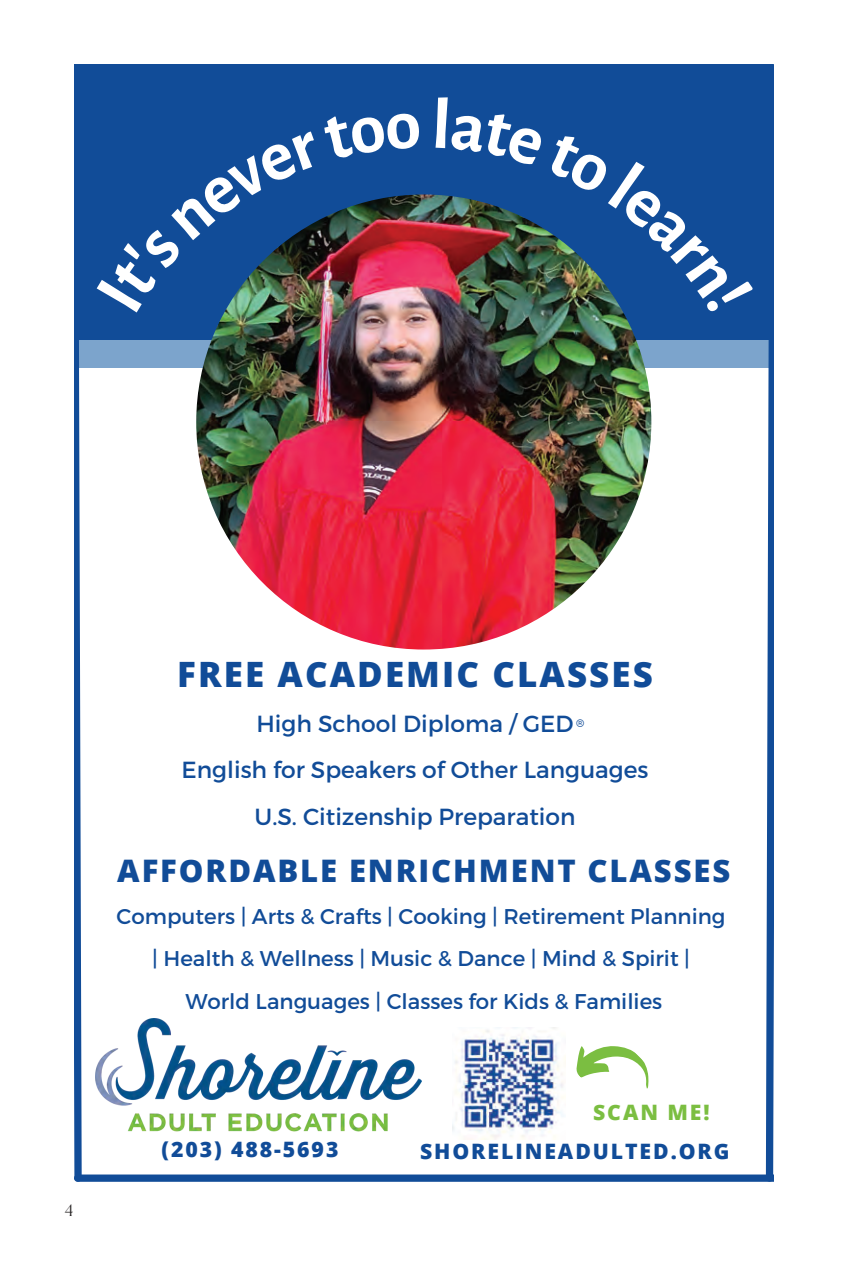
<style>
.page{position:relative;width:850px;height:1282px;background:#fff}
.page>*{position:absolute;margin:0;border:0;box-sizing:border-box;transform-origin:0 0}
.t1{font:800 35px "Open Sans";letter-spacing:.06em;color:#114c98}
.t2{font:800 31px "Open Sans";letter-spacing:.06em;color:#114c98}
.t3{font:23.2px/46.6px "Montserrat";color:#114c98;text-align:center}
.t4{font:21.4px/42.2px "Montserrat";color:#114c98;text-align:center}
.t5{font:800 21.2px "Open Sans";letter-spacing:.09em;color:#114c98}
.t6{font:800 21.2px "Open Sans";letter-spacing:.09em;color:#7bbe41}
.t7{font:16px "Orpheus Pro";color:#231f20}
.t8{font:11px "Montserrat";color:#114c98}
</style>
<div class="page">
<div style="left:74px;top:64px;width:699px;height:304px;background:#7ca4cc"></div>
<div style="left:74px;top:64px;width:699px;height:276px;background:#114c98"></div>
<img style="left:196px;top:194px;width:455px;height:455px;border-radius:227px">
<img style="left:95px;top:1018px;width:326px;height:114px">
<svg style="left:74px;top:340px;width:8px;height:841px"></svg>
<svg style="left:765px;top:340px;width:8px;height:834px"></svg>
<div style="left:78px;top:1174px;width:695px;height:7px;background:#114c98"></div>
<img style="left:453px;top:1027px;width:111px;height:112px">
<svg style="left:576px;top:1046px;width:72px;height:42px"></svg>
<img style="left:224px;top:194px;width:196px;height:118px">
<img style="left:435px;top:194px;width:189px;height:120px">
<p class="t7" style="left:65px;top:1200px;width:10px">4</p>
<p class="t1" style="left:177px;top:647px;width:477px">FREE ACADEMIC CLASSES</p>
<p class="t3" style="left:181px;top:700px;width:468px">High School Diploma / GED<br>English for Speakers of Other Languages<br>U.S. Citizenship Preparation</p>
<p class="t2" style="left:117px;top:847px;width:614px">AFFORDABLE ENRICHMENT CLASSES</p>
<p class="t4" style="left:117px;top:895px;width:610px">Computers | Arts &amp; Crafts | Cooking | Retirement Planning | Health &amp; Wellness | Music &amp; Dance | Mind &amp; Spirit |<br>World Languages | Classes for Kids &amp; Families</p>
<p class="t8" style="left:576px;top:716px;width:10px">®</p>
<p class="t5" style="left:161px;top:1133px;width:178px">(203) 488-5693</p>
<p class="t6" style="left:593px;top:1096px;width:118px">SCAN ME!</p>
<p class="t5" style="left:420px;top:1135px;width:311px">SHORELINEADULTED.ORG</p>
</div>
